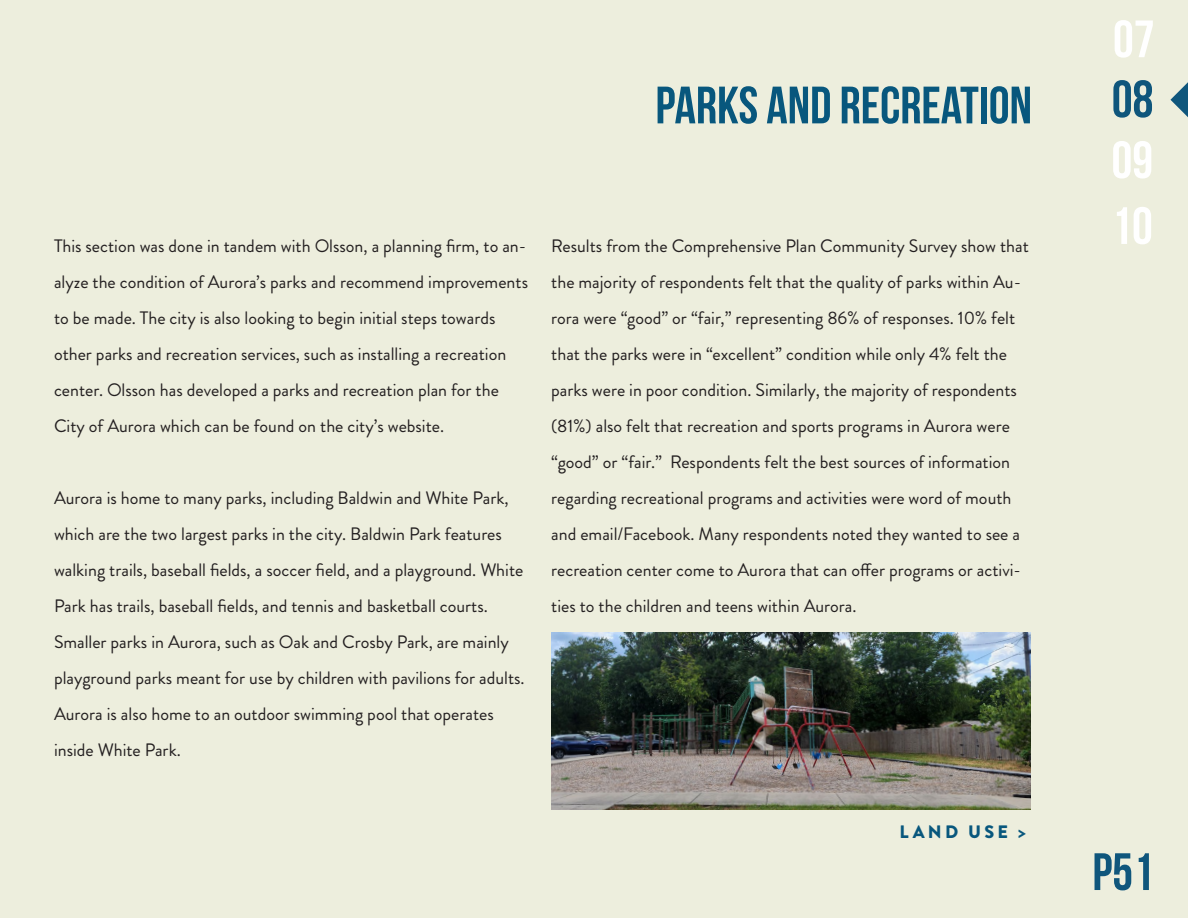
<style>
.page{position:relative;width:1188px;height:918px;background:#edeedd}
.page>*{position:absolute;margin:0;border:0;box-sizing:border-box;transform-origin:0 0}
.t1{font:52.5px "Bebas Neue";color:#08577d}
.t2{font:52.5px "Bebas Neue";color:#0f567c}
.t3{font:52.5px/65.8px "Bebas Neue";color:#fff;text-align:center}
.A-Body{font:18px/36px "Brandon Grotesque";color:#231f20}
.t4{font:900 18px "Brandon Grotesque";letter-spacing:.18em;color:#08577d}
</style>
<div class="page">
<svg style="left:1170px;top:82px;width:18px;height:35px"></svg>
<img style="left:551px;top:632px;width:479px;height:178px">
<p class="A-Body" style="left:54px;top:228px;width:474px">This section was done in tandem with Olsson, a planning firm, to an-</p>
<p class="A-Body" style="left:54px;top:264px;width:476px">alyze the condition of Aurora’s parks and recommend improvements to be made. The city is also looking to begin initial steps towards other parks and recreation services, such as installing a recreation center. Olsson has developed a parks and recreation plan for the City of Aurora which can be found on the city’s website.</p>
<p class="A-Body" style="left:54px;top:480px;width:472px">Aurora is home to many parks, including Baldwin and White Park, which are the two largest parks in the city. Baldwin Park features walking trails, baseball fields, a soccer field, and a playground. White Park has trails, baseball fields, and tennis and basketball courts.<br>Smaller parks in Aurora, such as Oak and Crosby Park, are mainly playground parks meant for use by children with pavilions for adults.<br>Aurora is also home to an outdoor swimming pool that operates inside White Park.</p>
<h1 class="t3" style="left:1113px;top:6px;width:43px">07</h1>
<h1 class="t3" style="left:1134px;top:6px;width:22px">3</h1>
<h1 class="t1" style="left:655px;top:76px;width:378px">PARKS AND RECREATION</h1>
<h1 class="t2" style="left:1112px;top:70px;width:43px">08</h1>
<h1 class="t2" style="left:759px;top:76px;width:185px">TRANSPO T</h1>
<h1 class="t2" style="left:1133px;top:70px;width:22px">4</h1>
<p class="A-Body" style="left:551px;top:228px;width:479px">Results from the Comprehensive Plan Community Survey show that the majority of respondents felt that the quality of parks within Au&shy;rora were “good” or “fair,” representing 86% of responses. 10% felt that the parks were in “excellent” condition while only 4% felt the parks were in poor condition. Similarly, the majority of respondents (81%) also felt that recreation and sports programs in Aurora were “good” or “fair.” Respondents felt the best sources of information regarding recreational programs and activities were word of mouth and email/Facebook. Many respondents noted they wanted to see a recreation center come to Aurora that can offer programs or activi&shy;ties to the children and teens within Aurora.</p>
<h1 class="t3" style="left:1112px;top:126px;width:43px">09</h1>
<h1 class="t3" style="left:1111px;top:126px;width:43px">5<br>06</h1>
<h1 class="t3" style="left:1111px;top:192px;width:43px">10</h1>
<p class="t4" style="left:900px;top:819px;width:128px">LAND USE &gt;</p>
<h1 class="t2" style="left:1092px;top:843px;width:63px">P51</h1>
</div>
